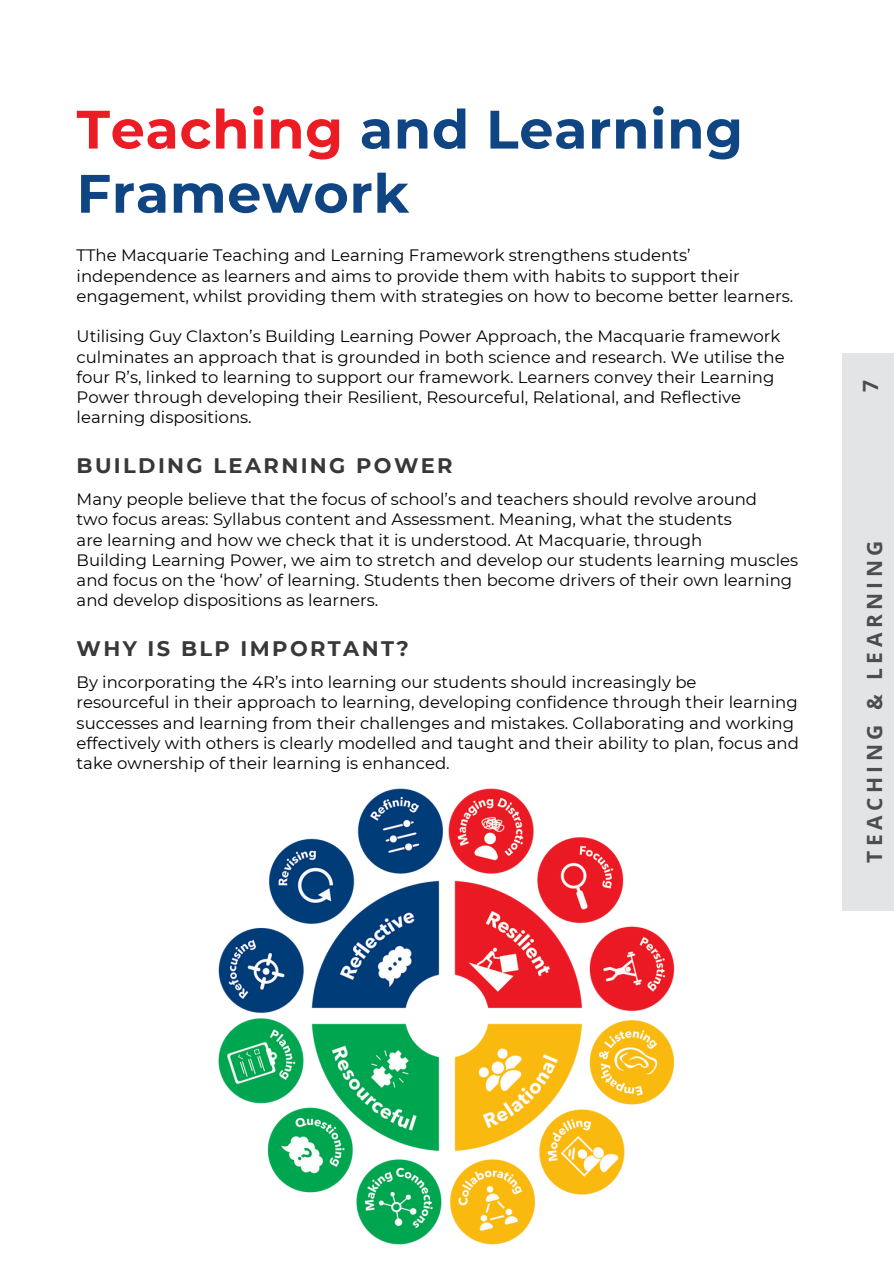
<style>
.page{position:relative;width:894px;height:1264px;background:#fff}
.page>*{position:absolute;margin:0;border:0;box-sizing:border-box;transform-origin:0 0}
.t1{font:700 54px/64.2px "Montserrat";letter-spacing:.015em;color:#104583}
.t2{font:700 21px "Montserrat";letter-spacing:.115em;color:#383839}
.t3{font:700 21px "Open Sans";letter-spacing:.215em;color:#4d4d4f}
.t4{font:16.5px/20.2px "Montserrat";color:#000}
.s1{color:#ec1c24}
</style>
<div class="page">
<div style="left:842px;top:353px;width:51px;height:557px;background:#e3e4e6"></div>
<img style="left:218px;top:788px;width:457px;height:457px">
<p class="t1" style="left:77px;top:97px;width:667px"><span class="s1">Teaching</span> and Learning<br>Framework</p>
<h1 class="t4" style="left:77px;top:245px;width:718px">TThe Macquarie Teaching and Learning Framework strengthens students’ independence as learners and aims to provide them with habits to support their engagement, whilst providing them with strategies on how to become better learners.</h1>
<p class="t4" style="left:77px;top:326px;width:709px">Utilising Guy Claxton’s Building Learning Power Approach, the Macquarie framework culminates an approach that is grounded in both science and research. We utilise the four R’s, linked to learning to support our framework. Learners convey their Learning Power through developing their Resilient, Resourceful, Relational, and Reflective learning dispositions.</p>
<p class="t2" style="left:77px;top:452px;width:377px">BUILDING LEARNING POWER</p>
<p class="t4" style="left:77px;top:489px;width:681px">Many people believe that the focus of school’s and teachers should revolve around</p>
<p class="t4" style="left:77px;top:509px;width:656px">two focus areas: Syllabus content and Assessment. Meaning, what the students</p>
<p class="t4" style="left:77px;top:529px;width:627px">are learning and how we check that it is understood. At Macquarie, through</p>
<p class="t4" style="left:77px;top:550px;width:722px">Building Learning Power, we aim to stretch and develop our students learning muscles</p>
<h2 class="t4" style="left:77px;top:570px;width:717px">and focus on the ‘how’ of learning. Students then become drivers of their own learning</h2>
<p class="t4" style="left:77px;top:590px;width:303px">and develop dispositions as learners.</p>
<p class="t2" style="left:77px;top:635px;width:333px">WHY IS BLP IMPORTANT?</p>
<p class="t4" style="left:77px;top:672px;width:621px">By incorporating the 4R’s into learning our students should increasingly be</p>
<p class="t4" style="left:77px;top:692px;width:722px">resourceful in their approach to learning, developing confidence through their learning</p>
<p class="t4" style="left:77px;top:712px;width:718px">successes and learning from their challenges and mistakes. Collaborating and working</p>
<p class="t4" style="left:77px;top:732px;width:723px">effectively with others is clearly modelled and taught and their ability to plan, focus and</p>
<p class="t4" style="left:77px;top:753px;width:374px">take ownership of their learning is enhanced.</p>
<h2 class="t3" style="left:855px;top:392px;width:13px;rotate:-90deg">7</h2>
<p class="t3" style="left:859px;top:863px;width:324px;rotate:-90deg">TEACHING &amp; LEARNING</p>
</div>
